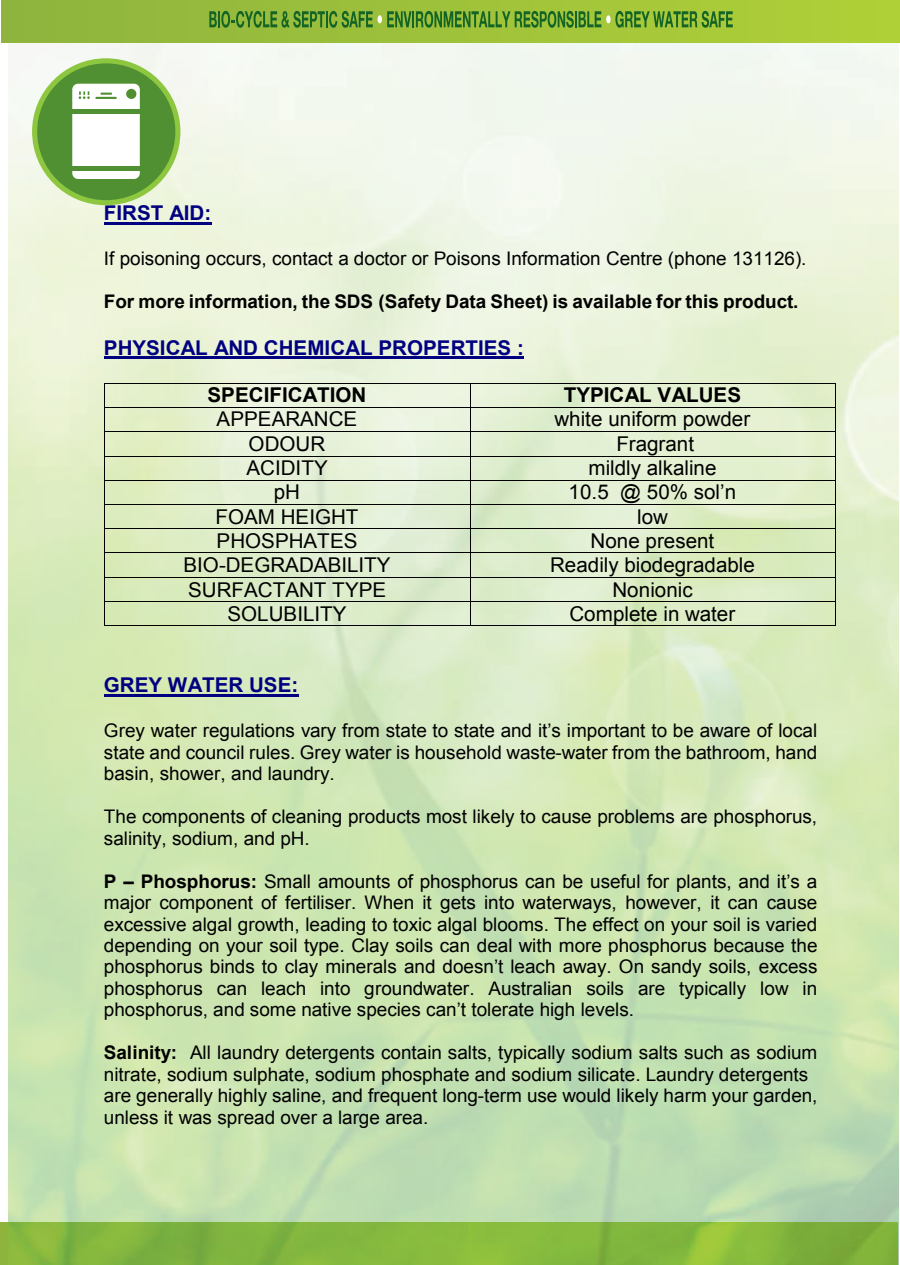
<style>
.page{position:relative;width:900px;height:1265px;background:#fff}
.page>*{position:absolute;margin:0;border:0;box-sizing:border-box;transform-origin:0 0}
.t1{font:20.4px "Arial";color:#000}
.t2{font:700 20.4px "Arial";color:#000080}
.t3{font:700 20.4px "Arial";color:#000}
.t4{font:18.75px/21.5px "Arial";color:#000;text-align:justify}
.t5{font:700 18.75px "Arial";color:#000}
.s1{font-weight:700}
</style>
<div class="page">
<img style="left:9px;top:43px;width:889px;height:1222px">
<hr style="left:104px;top:222px;width:107px;height:2px;background:#000080">
<hr style="left:104px;top:357px;width:419px;height:2px;background:#000080">
<hr style="left:105px;top:383px;width:364px;height:1px;background:#000">
<hr style="left:470px;top:383px;width:364px;height:1px;background:#000">
<hr style="left:105px;top:407px;width:364px;height:1px;background:#000">
<hr style="left:470px;top:407px;width:364px;height:1px;background:#000">
<hr style="left:105px;top:431px;width:364px;height:1px;background:#000">
<hr style="left:470px;top:431px;width:364px;height:1px;background:#000">
<hr style="left:105px;top:456px;width:364px;height:1px;background:#000">
<hr style="left:470px;top:456px;width:364px;height:1px;background:#000">
<hr style="left:105px;top:480px;width:364px;height:1px;background:#000">
<hr style="left:470px;top:480px;width:364px;height:1px;background:#000">
<hr style="left:105px;top:504px;width:364px;height:1px;background:#000">
<hr style="left:470px;top:504px;width:364px;height:1px;background:#000">
<hr style="left:105px;top:528px;width:364px;height:1px;background:#000">
<hr style="left:470px;top:528px;width:364px;height:1px;background:#000">
<hr style="left:105px;top:553px;width:364px;height:1px;background:#000">
<hr style="left:470px;top:553px;width:364px;height:1px;background:#000">
<hr style="left:105px;top:577px;width:364px;height:1px;background:#000">
<hr style="left:470px;top:577px;width:364px;height:1px;background:#000">
<hr style="left:105px;top:601px;width:364px;height:1px;background:#000">
<hr style="left:470px;top:601px;width:364px;height:1px;background:#000">
<svg style="left:104px;top:383px;width:1px;height:243px"></svg>
<hr style="left:105px;top:625px;width:364px;height:1px;background:#000">
<svg style="left:469px;top:383px;width:1px;height:243px"></svg>
<hr style="left:470px;top:625px;width:364px;height:1px;background:#000">
<svg style="left:834px;top:383px;width:1px;height:243px"></svg>
<hr style="left:104px;top:694px;width:194px;height:2px;background:#000080">
<div style="left:35px;top:61px;width:143px;height:142px;background:#519032;border-radius:50%"></div>
<div style="left:72px;top:84px;width:68px;height:95px;background:#fff;border-radius:6px"></div>
<hr style="left:67px;top:110px;width:78px;height:4px;background:#519032">
<hr style="left:68px;top:167px;width:79px;height:4px;background:#519032">
<hr style="left:95px;top:97px;width:22px;height:2px;background:#519032">
<svg style="left:100px;top:93px;width:12px;height:2px"></svg>
<svg style="left:79px;top:91px;width:11px;height:8px"></svg>
<div style="left:126px;top:89px;width:10px;height:10px;background:#519032;border-radius:50%"></div>
<div style="left:32px;top:58px;width:148px;height:147px;border:5px solid #8dc63f;border-radius:50%"></div>
<div style="left:2px;top:0;width:897px;height:43px;background:linear-gradient(to right,#8eb43e,#b0d037)"></div>
<svg style="left:209px;top:11px;width:523px;height:17px;background:#639a32"></svg>
<p class="t2" style="left:104px;top:199px;width:109px">FIRST AID:</p>
<p class="t4" style="left:104px;top:248px;width:704px">If poisoning occurs, contact a doctor or Poisons Information Centre (phone 131126).</p>
<p class="t5" style="left:104px;top:289px;width:696px">For more information, the SDS (Safety Data Sheet) is available for this product.</p>
<p class="t2" style="left:104px;top:334px;width:421px">PHYSICAL AND CHEMICAL PROPERTIES :</p>
<p class="t3" style="left:207px;top:381px;width:160px">SPECIFICATION</p>
<p class="t3" style="left:563px;top:381px;width:179px">TYPICAL VALUES</p>
<p class="t1" style="left:216px;top:406px;width:142px">APPEARANCE</p>
<p class="t1" style="left:554px;top:406px;width:197px">white uniform powder</p>
<p class="t1" style="left:248px;top:430px;width:78px">ODOUR</p>
<p class="t1" style="left:616px;top:430px;width:79px">Fragrant</p>
<p class="t1" style="left:246px;top:455px;width:83px">ACIDITY</p>
<p class="t1" style="left:588px;top:455px;width:130px">mildly alkaline</p>
<p class="t1" style="left:274px;top:479px;width:28px">pH</p>
<p class="t1" style="left:568px;top:479px;width:169px">10.5 @ 50% sol’n</p>
<p class="t1" style="left:215px;top:503px;width:144px">FOAM HEIGHT</p>
<p class="t1" style="left:637px;top:503px;width:32px">low</p>
<p class="t1" style="left:216px;top:527px;width:142px">PHOSPHATES</p>
<p class="t1" style="left:590px;top:527px;width:125px">None present</p>
<p class="t1" style="left:183px;top:552px;width:209px">BIO-DEGRADABILITY</p>
<p class="t1" style="left:550px;top:552px;width:206px">Readily biodegradable</p>
<p class="t1" style="left:188px;top:576px;width:199px">SURFACTANT TYPE</p>
<p class="t1" style="left:612px;top:576px;width:82px">Nonionic</p>
<p class="t1" style="left:227px;top:600px;width:121px">SOLUBILITY</p>
<p class="t1" style="left:569px;top:600px;width:167px">Complete in water</p>
<p class="t2" style="left:104px;top:671px;width:196px">GREY WATER USE:</p>
<p class="t4" style="left:104px;top:720px;width:714px">Grey water regulations vary from state to state and it’s important to be aware of local state and council rules. Grey water is household waste-water from the bathroom, hand basin, shower, and laundry.</p>
<p class="t4" style="left:104px;top:806px;width:714px">The components of cleaning products most likely to cause problems are phosphorus, salinity, sodium, and pH.</p>
<p class="t4" style="left:104px;top:870px;width:715px"><span class="s1">P – Phosphorus:</span> Small amounts of phosphorus can be useful for plants, and it’s a major component of fertiliser. When it gets into waterways, however, it can cause excessive algal growth, leading to toxic algal blooms. The effect on your soil is varied depending on your soil type. Clay soils can deal with more phosphorus because the phosphorus binds to clay minerals and doesn’t leach away. On sandy soils, excess phosphorus can leach into groundwater. Australian soils are typically low in phosphorus, and some native species can’t tolerate high levels.</p>
<p class="t4" style="left:104px;top:1042px;width:714px;text-align:left"><span class="s1">Salinity:</span> All laundry detergents contain salts, typically sodium salts such as sodium nitrate, sodium sulphate, sodium phosphate and sodium silicate. Laundry detergents are generally highly saline, and frequent long-term use would likely harm your garden, unless it was spread over a large area.</p>
</div>
